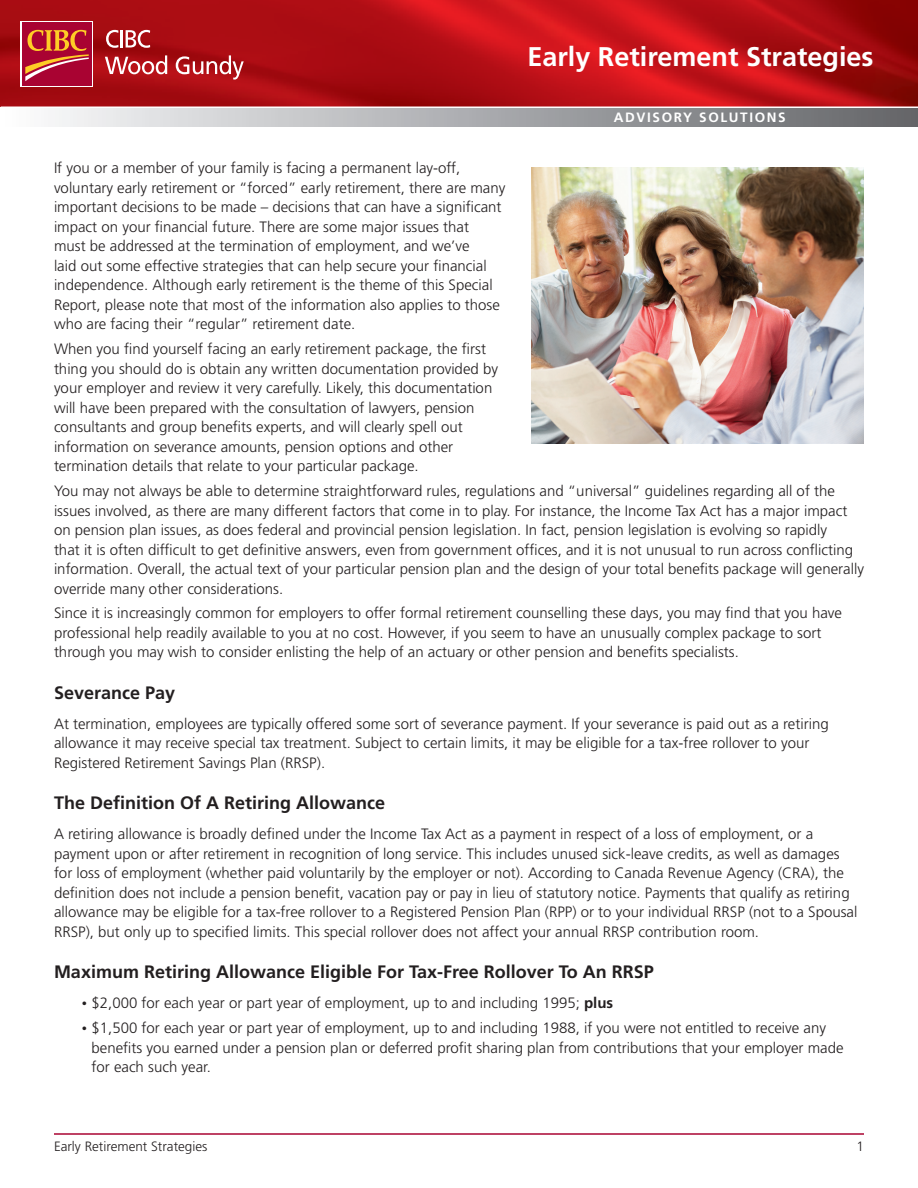
<style>
.page{position:relative;width:918px;height:1188px;background:#fff}
.page>*{position:absolute;margin:0;border:0;box-sizing:border-box;transform-origin:0 0}
.t1{font:700 27px "Frutiger LT Std";color:#fff}
.t2{font:700 18px "Frutiger LT Std";color:#231f20}
.t3{font:300 15px/19.5px "Frutiger LT Std";color:#231f20}
.t4{font:300 13.5px "Frutiger LT Std";color:#231f20}
.t5{font:700 13.5px "Frutiger LT Std";letter-spacing:.12em;color:#fff}
.s1{font-size:10.5px}
.s2{font-weight:700}
</style>
<div class="page">
<img style="left:0;top:0;width:918px;height:107px">
<div style="left:21px;top:21px;width:72px;height:66px;background:#a90332"></div>
<svg style="left:25px;top:30px;width:64px;height:51px"></svg>
<svg style="left:106px;top:30px;width:44px;height:18px"></svg>
<svg style="left:105px;top:55px;width:62px;height:19px"></svg>
<svg style="left:176px;top:55px;width:68px;height:25px"></svg>
<div style="left:1px;top:108px;width:917px;height:18px;background:linear-gradient(to right,#fbfcfd,#626367)"></div>
<hr style="left:1px;top:106px;width:917px;height:2px;background:#fff">
<hr style="left:54px;top:1133px;width:810px;height:2px;background:#a90332">
<img style="left:531px;top:167px;width:333px;height:277px">
<h1 class="t1" style="left:527px;top:41px;width:348px">Early Retirement Strategies</h1>
<p class="t5" style="left:614px;top:109px;width:172px">advisory Solutions</p>
<p class="t3" style="left:54px;top:159px;width:453px">If you or a member of your family is facing a permanent lay-off, voluntary early retirement or “forced” early retirement, there are many important decisions to be made – decisions that can have a significant impact on your financial future. There are some major issues that<br>must be addressed at the termination of employment, and we’ve<br>laid out some effective strategies that can help secure your financial independence. Although early retirement is the theme of this Special Report, please note that most of the information also applies to those who are facing their “regular” retirement date.</p>
<p class="t3" style="left:54px;top:339px;width:446px">When you find yourself facing an early retirement package, the first thing you should do is obtain any written documentation provided by your employer and review it very carefully. Likely, this documentation will have been prepared with the consultation of lawyers, pension consultants and group benefits experts, and will clearly spell out information on severance amounts, pension options and other termination details that relate to your particular package.</p>
<p class="t3" style="left:54px;top:481px;width:812px">You may not always be able to determine straightforward rules, regulations and “universal” guidelines regarding all of the issues involved, as there are many different factors that come in to play. For instance, the Income Tax Act has a major impact on pension plan issues, as does federal and provincial pension legislation. In fact, pension legislation is evolving so rapidly<br>that it is often difficult to get definitive answers, even from government offices, and it is not unusual to run across conflicting information. Overall, the actual text of your particular pension plan and the design of your total benefits package will generally override many other considerations.</p>
<p class="t3" style="left:54px;top:604px;width:790px">Since it is increasingly common for employers to offer formal retirement counselling these days, you may find that you have professional help readily available to you at no cost. However, if you seem to have an unusually complex package to sort through you may wish to consider enlisting the help of an actuary or other pension and benefits specialists.</p>
<p class="t2" style="left:54px;top:682px;width:123px">Severance Pay</p>
<p class="t3" style="left:54px;top:714px;width:776px">At termination, employees are typically offered some sort of severance payment. If your severance is paid out as a retiring allowance it may receive special tax treatment. Subject to certain limits, it may be eligible for a tax-free rollover to your<br>Registered Retirement Savings Plan (RRSP).</p>
<p class="t2" style="left:54px;top:792px;width:333px">The Definition Of A Retiring Allowance</p>
<p class="t3" style="left:54px;top:825px;width:805px">A retiring allowance is broadly defined under the Income Tax Act as a payment in respect of a loss of employment, or a payment upon or after retirement in recognition of long service. This includes unused sick-leave credits, as well as damages for loss of employment (whether paid voluntarily by the employer or not). According to Canada Revenue Agency (CRA), the definition does not include a pension benefit, vacation pay or pay in lieu of statutory notice. Payments that qualify as retiring allowance may be eligible for a tax-free rollover to a Registered Pension Plan (RPP) or to your individual RRSP (not to a Spousal RRSP), but only up to specified limits. This special rollover does not affect your annual RRSP contribution room.</p>
<p class="t2" style="left:54px;top:961px;width:601px">Maximum Retiring Allowance Eligible For Tax-Free Rollover To An RRSP</p>
<p class="t3" style="left:82px;top:993px;width:533px"><span class="s1">•</span> $2,000 for each year or part year of employment, up to and including 1995; <span class="s2">plus</span></p>
<p class="t3" style="left:92px;top:1018px;width:754px;text-indent:-10px"><span class="s1">•</span> $1,500 for each year or part year of employment, up to and including 1988, if you were not entitled to receive any benefits you earned under a pension plan or deferred profit sharing plan from contributions that your employer made for each such year.</p>
<p class="t4" style="left:54px;top:1139px;width:155px">Early Retirement Strategies</p>
<p class="t4" style="left:856px;top:1139px;width:9px">1</p>
</div>
